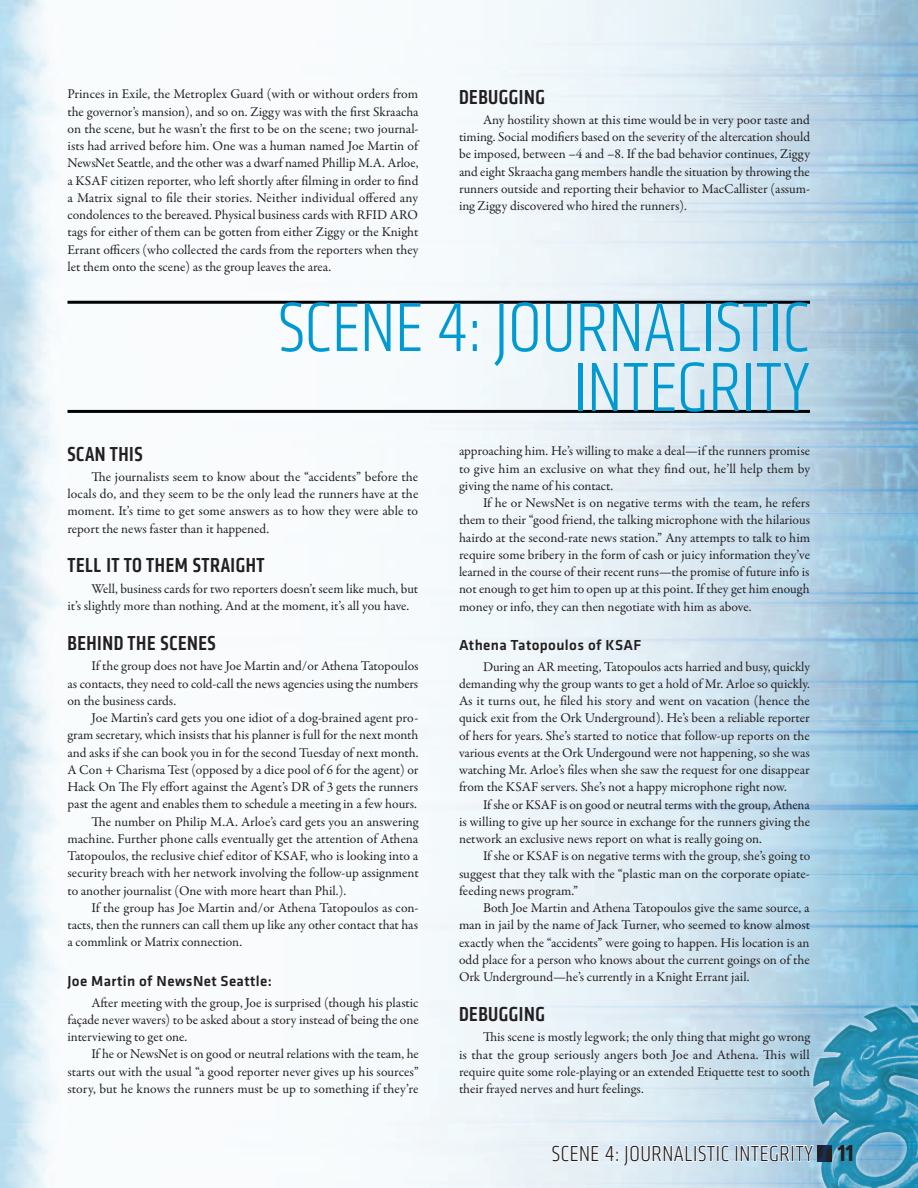
<style>
.page{position:relative;width:918px;height:1188px;background:#fff}
.page>*{position:absolute;margin:0;border:0;box-sizing:border-box;transform-origin:0 0}
.t1{font:300 condensed 72px/60px "Klavika";color:#0099d1;text-align:right}
.t2{font:300 condensed 22.5px "Klavika";letter-spacing:.025em;color:#231f20}
.t3{font:500 condensed 21px "Klavika";letter-spacing:.025em;color:#231f20}
.t4{font:500 15px "Klavika";letter-spacing:.025em;color:#231f20}
.t5{font:13.5px/17.2px "Garamond Premr Pro";color:#231f20;text-align:justify}
.s1{font-weight:700;font-size:24px}
</style>
<div class="page">
<img style="left:0;top:0;width:918px;height:1188px">
<svg style="left:807px;top:999px;width:111px;height:189px;background:#57a5c4"></svg>
<img style="left:813px;top:1005px;width:105px;height:82px">
<svg style="left:551px;top:1141px;width:179px;height:26px"></svg>
<div style="left:735px;top:1145px;width:3px;height:17px;border:2px solid #fff"></div>
<svg style="left:739px;top:1141px;width:76px;height:25px"></svg>
<div style="left:816px;top:1143px;width:18px;height:19px;background:#0099d1;opacity:.5"></div>
<hr style="left:68px;top:301px;width:742px;height:3px;background:#010203">
<hr style="left:68px;top:410px;width:742px;height:3px;background:#010203">
<p class="t5" style="left:68px;top:86px;width:353px">Princes in Exile, the Metroplex Guard (with or without orders from the governor’s mansion), and so on. Ziggy was with the first Skraacha on the scene, but he wasn’t the first to be on the scene; two journal&shy;ists had arrived before him. One was a human named Joe Martin of NewsNet Seattle, and the other was a dwarf named Phillip M.A. Arloe, a KSAF citizen reporter, who left shortly after filming in order to find a Matrix signal to file their stories. Neither individual offered any condolences to the bereaved. Physical business cards with RFID ARO tags for either of them can be gotten from either Ziggy or the Knight Errant officers (who collected the cards from the reporters when they let them onto the scene) as the group leaves the area.</p>
<h3 class="t3" style="left:459px;top:83px;width:21px">DEBUGGING</h3>
<p class="t5" style="left:459px;top:111px;width:353px;text-indent:24px">Any hostility shown at this time would be in very poor taste and timing. Social modifiers based on the severity of the altercation should be imposed, between –4 and –8. If the bad behavior continues, Ziggy and eight Skraacha gang members handle the situation by throwing the runners outside and reporting their behavior to MacCallister (assum&shy;ing Ziggy discovered who hired the runners).</p>
<h1 class="t1" style="left:278px;top:298px;width:56px">SCENE</h1>
<h1 class="t1" style="left:437px;top:298px;width:375px">4: JOURNALISTIC<br>INTEGRITY</h1>
<h3 class="t3" style="left:68px;top:440px;width:60px">SCAN THIS</h3>
<p class="t5" style="left:68px;top:468px;width:352px;text-indent:24px">The journalists seem to know about the “accidents” before the locals do, and they seem to be the only lead the runners have at the moment. It’s time to get some answers as to how they were able to report the news faster than it happened.</p>
<h3 class="t3" style="left:68px;top:552px;width:99px">TELL IT TO THEM</h3>
<h3 class="t3" style="left:193px;top:552px;width:19px">STRAIGHT</h3>
<p class="t5" style="left:68px;top:580px;width:352px;text-indent:24px">Well, business cards for two reporters doesn’t seem like much, but it’s slightly more than nothing. And at the moment, it’s all you have.</p>
<h3 class="t3" style="left:68px;top:630px;width:20px">BEHIND</h3>
<h3 class="t3" style="left:128px;top:630px;width:52px">THE SCENES</h3>
<p class="t5" style="left:68px;top:658px;width:353px;text-indent:24px">If the group does not have Joe Martin and/or Athena Tatopoulos as contacts, they need to cold-call the news agencies using the numbers on the business cards.</p>
<p class="t5" style="left:92px;top:710px;width:328px">Joe Martin’s card gets you one idiot of a dog-brained agent pro-</p>
<p class="t5" style="left:68px;top:727px;width:352px">gram secretary, which insists that his planner is full for the next month</p>
<p class="t5" style="left:68px;top:744px;width:353px">and asks if she can book you in for the second Tuesday of next month.</p>
<p class="t5" style="left:68px;top:761px;width:353px">A Con + Charisma Test (opposed by a dice pool of 6 for the agent) or</p>
<p class="t5" style="left:68px;top:779px;width:352px">Hack On The Fly effort against the Agent’s DR of 3 gets the runners</p>
<p class="t5" style="left:68px;top:796px;width:351px">past the agent and enables them to schedule a meeting in a few hours.</p>
<p class="t5" style="left:92px;top:813px;width:329px">The number on Philip M.A. Arloe’s card gets you an answering</p>
<p class="t5" style="left:68px;top:830px;width:352px">machine. Further phone calls eventually get the attention of Athena</p>
<p class="t5" style="left:68px;top:848px;width:352px">Tatopoulos, the reclusive chief editor of KSAF, who is looking into a</p>
<p class="t5" style="left:68px;top:865px;width:353px">security breach with her network involving the follow-up assignment</p>
<p class="t5" style="left:68px;top:882px;width:280px">to another journalist (One with more heart than Phil.).</p>
<p class="t5" style="left:92px;top:899px;width:328px">If the group has Joe Martin and/or Athena Tatopoulos as con-</p>
<p class="t5" style="left:68px;top:917px;width:352px">tacts, then the runners can call them up like any other contact that has</p>
<p class="t5" style="left:68px;top:934px;width:176px">a commlink or Matrix connection.</p>
<p class="t4" style="left:68px;top:973px;width:206px">Joe Martin of NewsNet Seattle:</p>
<p class="t5" style="left:68px;top:994px;width:353px;text-indent:24px">After meeting with the group, Joe is surprised (though his plastic façade never wavers) to be asked about a story instead of being the one interviewing to get one.</p>
<p class="t5" style="left:68px;top:1046px;width:353px;text-indent:24px">If he or NewsNet is on good or neutral relations with the team, he starts out with the usual “a good reporter never gives up his sources” story, but he knows the runners must be up to something if they’re</p>
<p class="t5" style="left:459px;top:443px;width:353px">approaching him. He’s willing to make a deal—if the runners promise to give him an exclusive on what they find out, he’ll help them by giving the name of his contact.</p>
<p class="t5" style="left:459px;top:494px;width:353px;text-indent:24px">If he or NewsNet is on negative terms with the team, he refers them to their “good friend, the talking microphone with the hilarious hairdo at the second-rate news station.” Any attempts to talk to him require some bribery in the form of cash or juicy information they’ve learned in the course of their recent runs—the promise of future info is not enough to get him to open up at this point. If they get him enough money or info, they can then negotiate with him as above.</p>
<p class="t4" style="left:459px;top:637px;width:184px">Athena Tatopoulos of KSAF</p>
<p class="t5" style="left:459px;top:658px;width:353px;text-indent:24px">During an AR meeting, Tatopoulos acts harried and busy, quickly demanding why the group wants to get a hold of Mr. Arloe so quickly.<br>As it turns out, he filed his story and went on vacation (hence the quick exit from the Ork Underground). He’s been a reliable reporter of hers for years. She’s started to notice that follow-up reports on the various events at the Ork Undergound were not happening, so she was watching Mr. Arloe’s files when she saw the request for one disappear from the KSAF servers. She’s not a happy microphone right now.</p>
<p class="t5" style="left:459px;top:796px;width:353px;text-indent:24px">If she or KSAF is on good or neutral terms with the group, Athena is willing to give up her source in exchange for the runners giving the network an exclusive news report on what is really going on.</p>
<p class="t5" style="left:459px;top:848px;width:353px;text-indent:24px">If she or KSAF is on negative terms with the group, she’s going to suggest that they talk with the “plastic man on the corporate opiate&shy;feeding news program.”</p>
<p class="t5" style="left:459px;top:900px;width:353px;text-indent:24px">Both Joe Martin and Athena Tatopoulos give the same source, a man in jail by the name of Jack Turner, who seemed to know almost exactly when the “accidents” were going to happen. His location is an odd place for a person who knows about the current goings on of the Ork Underground—he’s currently in a Knight Errant jail.</p>
<h3 class="t3" style="left:459px;top:1001px;width:21px">DEBUGGING</h3>
<p class="t5" style="left:459px;top:1029px;width:353px;text-indent:24px">This scene is mostly legwork; the only thing that might go wrong is that the group seriously angers both Joe and Athena. This will require quite some role-playing or an extended Etiquette test to sooth their frayed nerves and hurt feelings.</p>
<h2 class="t2" style="left:552px;top:1141px;width:20px">SCENE</h2>
<h2 class="t2" style="left:605px;top:1141px;width:250px">4: JOURNALISTIC INTEGRITY <span class="s1">11</span></h2>
</div>
